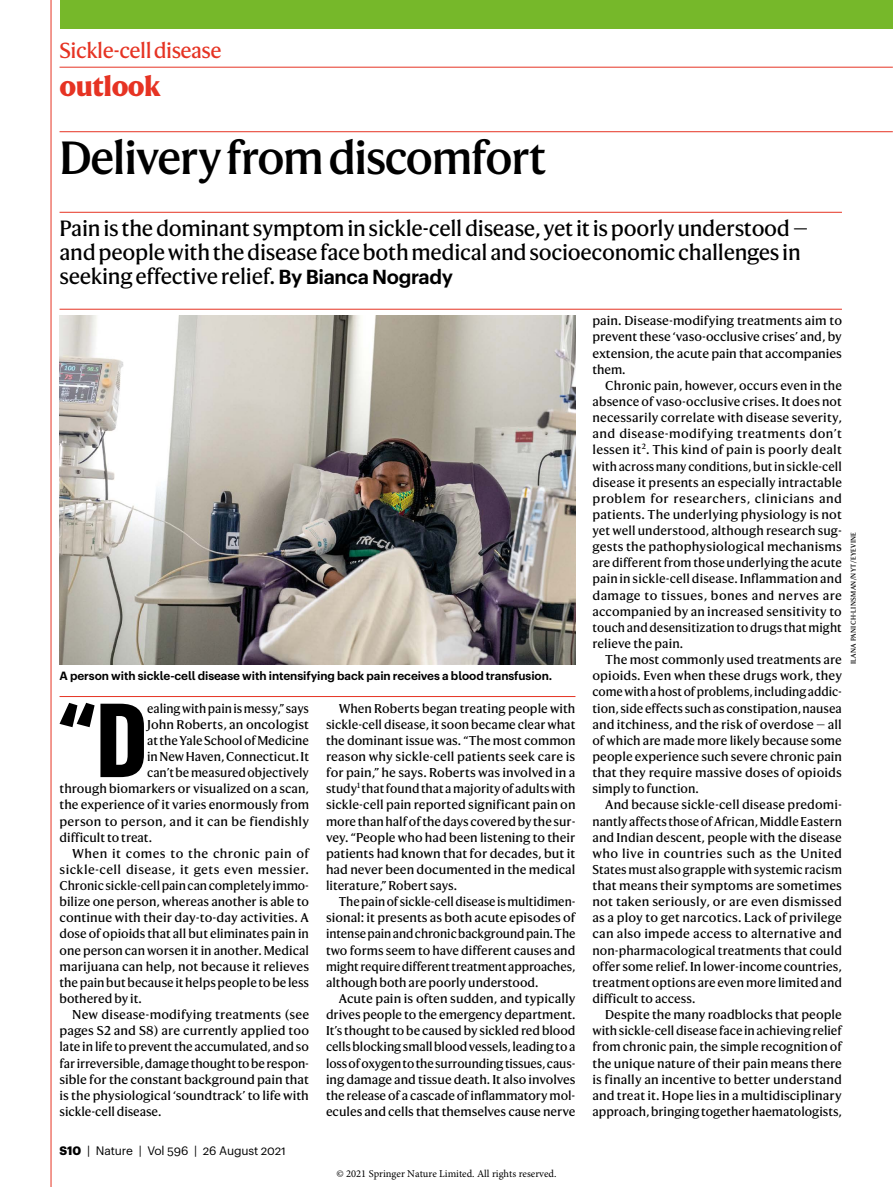
<style>
.page{position:relative;width:893px;height:1187px;background:#fff}
.page>*{position:absolute;margin:0;border:0;box-sizing:border-box;transform-origin:0 0}
.t1{font:700 102.6px "Graphik X Cond";color:#000}
.t2{font:500 45px "Harding";letter-spacing:-.03em;color:#000}
.t3{font:800 27px "Harding";letter-spacing:-.02em;color:#e63323}
.t4{font:21.3px/24.3px "Harding Text";letter-spacing:-.015em;color:#000}
.t5{font:21px "Harding Text";letter-spacing:-.025em;color:#e63323}
.t6{font:12.3px/16.2px "Harding Text";color:#000;text-align:justify}
.t7{font:12.3px "Harding Text";letter-spacing:.03em;color:#000}
.t8{font:12px "Graphik Naturel";letter-spacing:-.01em;color:#000}
.t9{font:600 11.7px "Graphik Naturel";letter-spacing:-.005em;color:#000}
.t10{font:10.5px "Minion Pro";color:#000}
.t11{font:6.75px "Harding Text";letter-spacing:.05em;color:#000}
.s1{font-family:"Graphik Naturel";font-weight:600;font-size:19.8px}
.s2{font-weight:700}
</style>
<div class="page">
<img style="left:60px;top:315px;width:515px;height:349px">
<hr style="left:60px;top:696px;width:515px;height:1px;background:#e63323">
<hr style="left:51px;top:0;width:1px;height:1186px;background:#e63323">
<hr style="left:60px;top:67px;width:833px;height:1px;background:#e63323">
<hr style="left:60px;top:131px;width:833px;height:1px;background:#e63323">
<div style="left:60px;top:0;width:832px;height:29px;background:#76b82a"></div>
<hr style="left:60px;top:212px;width:782px;height:1px;background:#e63323">
<hr style="left:60px;top:309px;width:782px;height:1px;background:#e63323">
<h3 class="t5" style="left:60px;top:37px;width:163px">Sickle-cell disease</h3>
<h3 class="t3" style="left:60px;top:70px;width:103px">outlook</h3>
<h2 class="t2" style="left:60px;top:130px;width:488px">Delivery from discomfort</h2>
<h3 class="t4" style="left:60px;top:216px;width:750px">Pain is the dominant symptom in sickle-cell disease, yet it is poorly understood — and people with the disease face both medical and socioeconomic challenges in seeking effective relief. <span class="s1">By Bianca Nogrady</span></h3>
<p class="t9" style="left:60px;top:667px;width:494px">A person with sickle-cell disease with intensifying back pain receives a blood transfusion.</p>
<h1 class="t1" style="left:58px;top:667px;width:91px">“D</h1>
<p class="t6" style="left:147px;top:700px;width:163px">ealing with pain is messy,” says</p>
<p class="t6" style="left:147px;top:716px;width:163px">John Roberts, an oncologist</p>
<p class="t6" style="left:147px;top:732px;width:163px">at the Yale School of Medicine</p>
<p class="t6" style="left:147px;top:748px;width:163px">in New Haven, Connecticut. It</p>
<p class="t6" style="left:147px;top:764px;width:163px">can’t be measured objectively</p>
<p class="t6" style="left:60px;top:780px;width:251px">through biomarkers or visualized on a scan,</p>
<p class="t6" style="left:60px;top:797px;width:251px">the experience of it varies enormously from</p>
<p class="t6" style="left:60px;top:813px;width:251px">person to person, and it can be fiendishly</p>
<p class="t6" style="left:60px;top:829px;width:94px">difficult to treat.</p>
<p class="t7" style="left:72px;top:845px;width:238px">When it comes to the chronic pain of</p>
<p class="t7" style="left:60px;top:862px;width:251px">sickle-cell disease, it gets even messier.</p>
<p class="t6" style="left:60px;top:877px;width:251px">Chronic sickle-cell pain can completely immo-</p>
<p class="t6" style="left:60px;top:893px;width:251px">bilize one person, whereas another is able to</p>
<p class="t6" style="left:60px;top:909px;width:251px">continue with their day-to-day activities. A</p>
<p class="t6" style="left:60px;top:926px;width:251px">dose of opioids that all but eliminates pain in</p>
<p class="t6" style="left:60px;top:942px;width:251px">one person can worsen it in another. Medical</p>
<p class="t6" style="left:60px;top:958px;width:251px">marijuana can help, not because it relieves</p>
<p class="t6" style="left:60px;top:974px;width:251px">the pain but because it helps people to be less</p>
<p class="t6" style="left:60px;top:990px;width:84px">bothered by it.</p>
<p class="t6" style="left:72px;top:1006px;width:238px">New disease-modifying treatments (see</p>
<p class="t6" style="left:60px;top:1022px;width:251px">pages S2 and S8) are currently applied too</p>
<p class="t6" style="left:60px;top:1038px;width:251px">late in life to prevent the accumulated, and so</p>
<p class="t6" style="left:60px;top:1055px;width:251px">far irreversible, damage thought to be respon-</p>
<p class="t6" style="left:60px;top:1071px;width:251px">sible for the constant background pain that</p>
<p class="t6" style="left:60px;top:1087px;width:251px">is the physiological ‘soundtrack’ to life with</p>
<p class="t6" style="left:60px;top:1103px;width:103px">sickle-cell disease.</p>
<p class="t8" style="left:60px;top:1141px;width:228px"><span class="s2">S10</span> | Nature | Vol 596 | 26 August 2021</p>
<p class="t6" style="left:326px;top:700px;width:251px;text-indent:13px">When Roberts began treating people with sickle-cell disease, it soon became clear what the dominant issue was. “The most common reason why sickle-cell patients seek care is for pain,” he says. Roberts was involved in a study<sup>1</sup> that found that a majority of adults with sickle-cell pain reported significant pain on more than half of the days covered by the sur&shy;vey. “People who had been listening to their patients had known that for decades, but it had never been documented in the medical literature,” Robert says.</p>
<p class="t6" style="left:326px;top:893px;width:251px;text-indent:13px">The pain of sickle-cell disease is multidimen&shy;sional: it presents as both acute episodes of intense pain and chronic background pain. The two forms seem to have different causes and might require different treatment approaches, although both are poorly understood.</p>
<p class="t6" style="left:326px;top:990px;width:251px;text-indent:13px">Acute pain is often sudden, and typically drives people to the emergency department.<br>It’s thought to be caused by sickled red blood cells blocking small blood vessels, leading to a loss of oxygen to the surrounding tissues, caus&shy;ing damage and tissue death. It also involves the release of a cascade of inflammatory mol&shy;ecules and cells that themselves cause nerve</p>
<p class="t10" style="left:336px;top:1166px;width:222px">© 2021 Springer Nature Limited. All rights reserved.</p>
<p class="t6" style="left:592px;top:313px;width:251px">pain. Disease-modifying treatments aim to prevent these ‘vaso-occlusive crises’ and, by extension, the acute pain that accompanies them.</p>
<p class="t6" style="left:592px;top:377px;width:251px;text-indent:13px">Chronic pain, however, occurs even in the absence of vaso-occlusive crises. It does not necessarily correlate with disease severity, and disease-modifying treatments don’t lessen it<sup>2</sup>. This kind of pain is poorly dealt with across many conditions, but in sickle-cell disease it presents an especially intractable problem for researchers, clinicians and patients. The underlying physiology is not yet well understood, although research sug&shy;gests the pathophysiological mechanisms are different from those underlying the acute pain in sickle-cell disease. Inflammation and damage to tissues, bones and nerves are accompanied by an increased sensitivity to touch and desensitization to drugs that might relieve the pain.</p>
<p class="t6" style="left:592px;top:651px;width:251px;text-indent:13px">The most commonly used treatments are opioids. Even when these drugs work, they come with a host of problems, including addic&shy;tion, side effects such as constipation, nausea and itchiness, and the risk of overdose — all of which are made more likely because some people experience such severe chronic pain that they require massive doses of opioids simply to function.</p>
<p class="t6" style="left:592px;top:797px;width:251px;text-indent:13px">And because sickle-cell disease predomi&shy;nantly affects those of African, Middle Eastern and Indian descent, people with the disease who live in countries such as the United States must also grapple with systemic racism that means their symptoms are sometimes not taken seriously, or are even dismissed as a ploy to get narcotics. Lack of privilege can also impede access to alternative and non-pharmacological treatments that could offer some relief. In lower-income countries, treatment options are even more limited and difficult to access.</p>
<p class="t6" style="left:592px;top:1006px;width:251px;text-indent:13px">Despite the many roadblocks that people with sickle-cell disease face in achieving relief from chronic pain, the simple recognition of the unique nature of their pain means there is finally an incentive to better understand and treat it. Hope lies in a multidisciplinary approach, bringing together haematologists,</p>
<p class="t11" style="left:849px;top:664px;width:134px;rotate:-90deg">ILANA PANICH-LINSMAN/NYT/EYEVINE</p>
</div>
